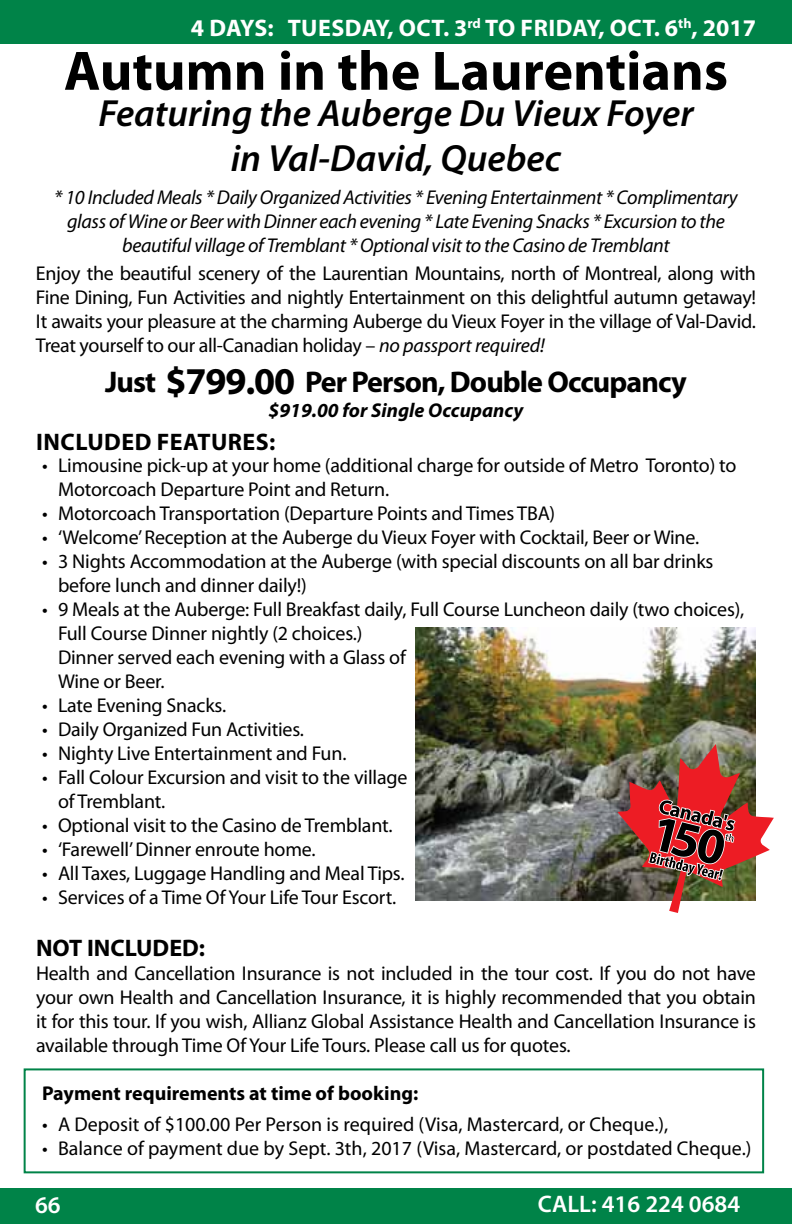
<style>
.page{position:relative;width:792px;height:1224px;background:#fff}
.page>*{position:absolute;margin:0;border:0;box-sizing:border-box;transform-origin:0 0}
.t1{font:700 56px "Myriad Pro";color:#000}
.t2{font:italic 600 38px/45px "Myriad Pro";color:#000;text-align:center}
.t3{font:700 30px "Myriad Pro";letter-spacing:-.03em;color:#000}
.t4{font:700 24px "Myriad Pro";letter-spacing:.01em;color:#fff}
.t5{font:700 24px "Myriad Pro";color:#000}
.t6{font:600 24px "Myriad Pro";color:#fff}
.t7{font:20px/24px "Myriad Pro";letter-spacing:-.01em;color:#000}
.t8{font:italic 20px/24px "Myriad Pro";letter-spacing:-.02em;color:#000;text-align:center}
.t9{font:700 20px "Myriad Pro";color:#000}
.t10{font:italic 700 20px "Myriad Pro";color:#000}
.s1{font-style:italic}
.s2{font-size:38px}
</style>
<div class="page">
<div style="left:0;top:0;width:792px;height:44px;background:#008348"></div>
<div style="left:0;top:1188px;width:792px;height:36px;background:#008348"></div>
<div style="left:24px;top:1068px;width:740px;height:105px;border:2px solid #008348"></div>
<img style="left:415px;top:627px;width:341px;height:274px">
<img style="left:618px;top:744px;width:156px;height:169px">
<p class="t4" style="left:191px;top:12px;width:567px">4 DAYS: TUESDAY, OCT. 3<sup>rd</sup> TO FRIDAY, OCT. 6<sup>th</sup>, 2017</p>
<h1 class="t1" style="left:64px;top:34px;width:666px">Autumn in the Laurentians</h1>
<h2 class="t2" style="left:98px;top:90px;width:597px">Featuring the Auberge Du Vieux Foyer in Val-David, Quebec</h2>
<p class="t8" style="left:54px;top:185px;width:685px">* 10 Included Meals * Daily Organized Activities * Evening Entertainment * Complimentary glass of Wine or Beer with Dinner each evening * Late Evening Snacks * Excursion to the beautiful village of Tremblant * Optional visit to the Casino de Tremblant</p>
<p class="t7" style="left:36px;top:261px;width:722px;text-align:justify">Enjoy the beautiful scenery of the Laurentian Mountains, north of Montreal, along with Fine Dining, Fun Activities and nightly Entertainment on this delightful autumn getaway!<br>It awaits your pleasure at the charming Auberge du Vieux Foyer in the village of Val-David.<br>Treat yourself to our all-Canadian holiday – <span class="s1">no passport required!</span></p>
<h3 class="t3" style="left:105px;top:363px;width:583px">Just <span class="s2">$799.00</span> Per Person, Double Occupancy</h3>
<p class="t10" style="left:269px;top:398px;width:256px">$919.00 for Single Occupancy</p>
<p class="t5" style="left:36px;top:427px;width:41px">Included</p>
<p class="t5" style="left:157px;top:427px;width:28px">Features</p>
<p class="t5" style="left:269px;top:427px;width:8px">:</p>
<p class="t7" style="left:58px;top:453px;width:680px;text-indent:-16px">• Limousine pick-up at your home (additional charge for outside of Metro Toronto) to<br>Motorcoach Departure Point and Return.</p>
<p class="t7" style="left:42px;top:501px;width:515px">• Motorcoach Transportation (Departure Points and Times TBA)</p>
<p class="t7" style="left:42px;top:525px;width:659px">• ‘Welcome’ Reception at the Auberge du Vieux Foyer with Cocktail, Beer or Wine.</p>
<p class="t7" style="left:58px;top:549px;width:657px;text-indent:-16px">• 3 Nights Accommodation at the Auberge (with special discounts on all bar drinks before lunch and dinner daily!)</p>
<p class="t7" style="left:58px;top:597px;width:688px;text-indent:-16px">• 9 Meals at the Auberge: Full Breakfast daily, Full Course Luncheon daily (two choices), Full Course Dinner nightly (2 choices.)<br>Dinner served each evening with a Glass of<br>Wine or Beer.</p>
<p class="t7" style="left:42px;top:693px;width:186px">• Late Evening Snacks.</p>
<p class="t7" style="left:42px;top:717px;width:264px">• Daily Organized Fun Activities.</p>
<p class="t7" style="left:42px;top:741px;width:306px">• Nighty Live Entertainment and Fun.</p>
<p class="t7" style="left:58px;top:765px;width:351px;text-indent:-16px">• Fall Colour Excursion and visit to the village of Tremblant.</p>
<p class="t7" style="left:42px;top:813px;width:352px">• Optional visit to the Casino de Tremblant.</p>
<p class="t7" style="left:42px;top:837px;width:275px">• ‘Farewell’ Dinner enroute home.</p>
<p class="t7" style="left:42px;top:861px;width:364px">• All Taxes, Luggage Handling and Meal Tips.</p>
<p class="t7" style="left:42px;top:885px;width:356px">• Services of a Time Of Your Life Tour Escort.</p>
<p class="t5" style="left:36px;top:932px;width:171px">NOT INCLUDED:</p>
<p class="t7" style="left:36px;top:961px;width:722px;text-align:justify">Health and Cancellation Insurance is not included in the tour cost. If you do not have your own Health and Cancellation Insurance, it is highly recommended that you obtain it for this tour. If you wish, Allianz Global Assistance Health and Cancellation Insurance is available through Time Of Your Life Tours. Please call us for quotes.</p>
<p class="t9" style="left:42px;top:1080px;width:378px">Payment requirements at time of booking:</p>
<p class="t7" style="left:42px;top:1112px;width:628px">• A Deposit of $100.00 Per Person is required (Visa, Mastercard, or Cheque.),</p>
<p class="t7" style="left:42px;top:1136px;width:711px">• Balance of payment due by Sept. 3th, 2017 (Visa, Mastercard, or postdated Cheque.)</p>
<p class="t6" style="left:35px;top:1190px;width:27px">66</p>
<p class="t6" style="left:538px;top:1189px;width:204px">CALL: 416 224 0684</p>
</div>
